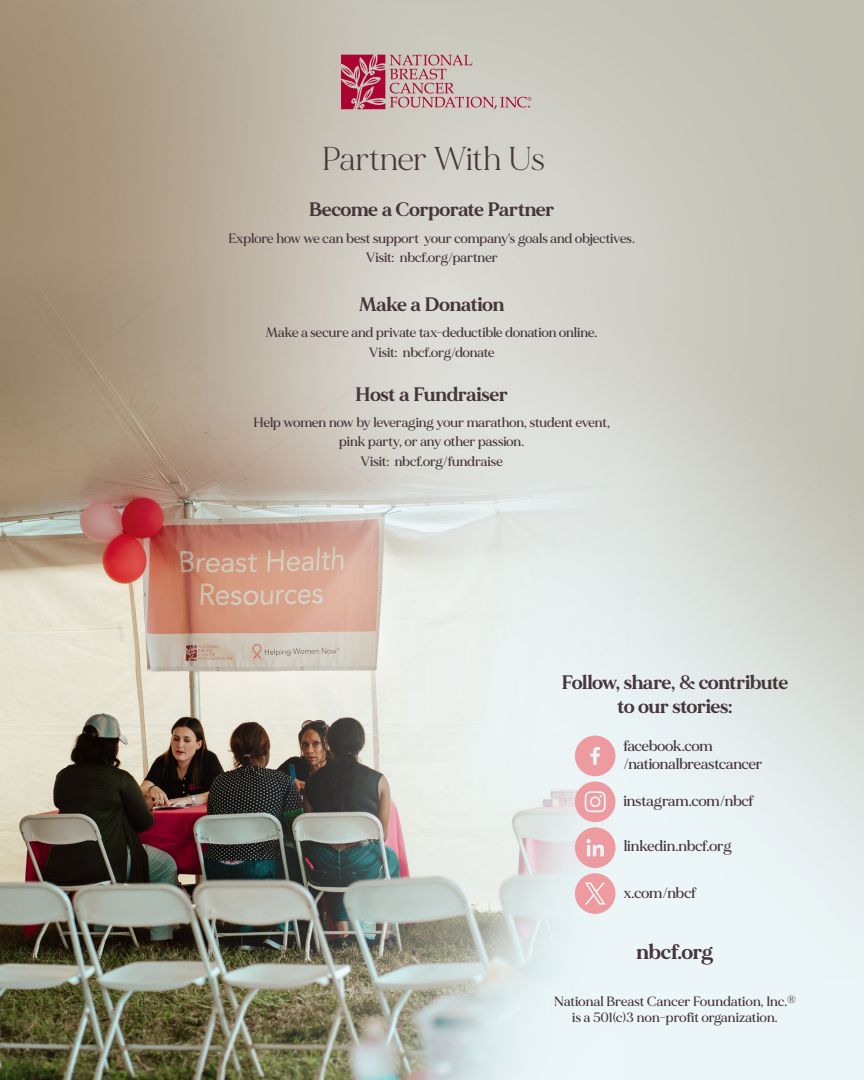
<style>
.page{position:relative;width:864px;height:1080px;background:#fff}
.page>*{position:absolute;margin:0;border:0;box-sizing:border-box;transform-origin:0 0}
.t1{font:33px "MADE Mirage";letter-spacing:-.015em;color:#46353b}
.t2{font:700 21px "MADE Mirage";letter-spacing:-.02em;color:#46353b}
.t3{font:700 19.5px/23.4px "MADE Mirage";letter-spacing:-.01em;color:#46353b;text-align:center}
.t4{font:500 15px "MADE Mirage";letter-spacing:-.01em;color:#46353b}
.t5{font:500 13.5px/16.2px "MADE Mirage";letter-spacing:-.005em;color:#46353b;text-align:center}
</style>
<div class="page">
<img style="left:0;top:0;width:864px;height:1080px">
<svg style="left:341px;top:55px;width:190px;height:55px;background:#c3989d"></svg>
<svg style="left:575px;top:736px;width:40px;height:132px;background:#ebb8bd"></svg>
<div style="left:575px;top:873px;width:40px;height:41px;background:#ed9aa0;border-radius:50%"></div>
<svg style="left:585px;top:883px;width:21px;height:22px"></svg>
<p class="t1" style="left:322px;top:138px;width:224px">Partner With Us</p>
<p class="t3" style="left:309px;top:198px;width:246px">Become a Corporate Partner</p>
<p class="t5" style="left:229px;top:230px;width:408px">Explore how we can best support your company's goals and objectives.</p>
<p class="t5" style="left:366px;top:249px;width:133px">Visit: nbcf.org/partner</p>
<p class="t3" style="left:359px;top:293px;width:147px">Make a Donation</p>
<p class="t5" style="left:266px;top:325px;width:333px">Make a secure and private tax-deductible donation online.</p>
<p class="t5" style="left:369px;top:344px;width:127px">Visit: nbcf.org/donate</p>
<p class="t3" style="left:356px;top:382px;width:154px">Host a Fundraiser</p>
<p class="t5" style="left:254px;top:412px;width:358px;line-height:19.5px">Help women now by leveraging your marathon, student event, pink party, or any other passion.</p>
<p class="t5" style="left:361px;top:453px;width:144px">Visit: nbcf.org/fundraise</p>
<p class="t3" style="left:562px;top:671px;width:228px">Follow, share, &amp; contribute to our stories:</p>
<p class="t4" style="left:623px;top:736px;width:91px">facebook.com</p>
<p class="t4" style="left:623px;top:754px;width:141px">/nationalbreastcancer</p>
<p class="t4" style="left:623px;top:791px;width:131px">instagram.com/nbcf</p>
<p class="t4" style="left:624px;top:836px;width:110px">linkedin.nbcf.org</p>
<p class="t4" style="left:624px;top:884px;width:74px">x.com/nbcf</p>
<p class="t2" style="left:637px;top:938px;width:78px">nbcf.org</p>
<p class="t5" style="left:554px;top:993px;width:243px">National Breast Cancer Foundation, Inc.<sup>® </sup>is a 501(c)3 non-profit organization.</p>
</div>
